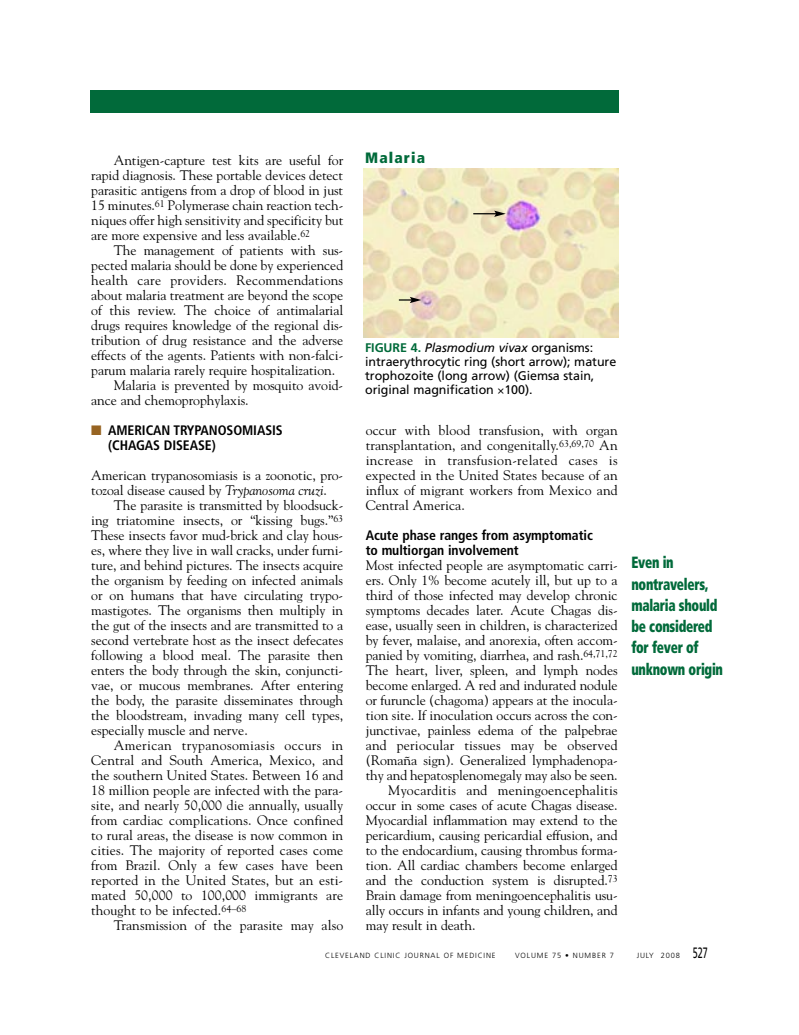
<style>
.page{position:relative;width:799px;height:1035px;background:#fff}
.page>*{position:absolute;margin:0;border:0;box-sizing:border-box;transform-origin:0 0}
.t1{font:900 condensed 16.25px/21.2px "Frutiger";letter-spacing:-.02em;color:#016a3a;scale:.8 1}
.t2{font:900 condensed 15px "Frutiger";letter-spacing:.08em;color:#016a3a}
.t3{font:13.75px/15px "Goudy";letter-spacing:-.005em;color:#000;text-align:justify}
.t4{font:13.75px "Goudy";letter-spacing:.015em;color:#000}
.t5{font:700 condensed 13.75px/15px "Frutiger";letter-spacing:-.005em;color:#000}
.t6{font:12.5px/13.8px "Frutiger";letter-spacing:-.005em;color:#000}
.t7{font:300 7.5px "Frutiger";letter-spacing:.11em;color:#000}
.s1{color:#976422}
.s2{font-style:italic}
.s3{font-weight:700;color:#016a3a}
.s4{font-weight:400;font-size:15px}
</style>
<div class="page">
<div style="left:90px;top:90px;width:529px;height:22px;background:#016a3a"></div>
<img style="left:364px;top:169px;width:254px;height:169px">
<svg style="left:399px;top:297px;width:22px;height:6px"></svg>
<svg style="left:473px;top:211px;width:33px;height:6px"></svg>
<p class="t2" style="left:365px;top:151px;width:62px">Malaria</p>
<p class="t3" style="left:91px;top:154px;width:253px;text-indent:23px">Antigen-capture test kits are useful for rapid diagnosis. These portable devices detect parasitic antigens from a drop of blood in just 15 minutes.<sup>61</sup> Polymerase chain reaction tech&shy;niques offer high sensitivity and specificity but are more expensive and less available.<sup>62</sup></p>
<p class="t3" style="left:114px;top:244px;width:231px">The management of patients with sus-</p>
<p class="t3" style="left:91px;top:259px;width:253px">pected malaria should be done by experienced</p>
<p class="t4" style="left:91px;top:275px;width:253px">health care providers. Recommendations</p>
<p class="t3" style="left:91px;top:289px;width:253px">about malaria treatment are beyond the scope</p>
<p class="t3" style="left:91px;top:304px;width:253px">of this review. The choice of antimalarial</p>
<p class="t3" style="left:91px;top:319px;width:253px">drugs requires knowledge of the regional dis-</p>
<p class="t3" style="left:91px;top:334px;width:253px">tribution of drug resistance and the adverse</p>
<p class="t3" style="left:91px;top:349px;width:253px">effects of the agents. Patients with non-falci-</p>
<p class="t3" style="left:91px;top:364px;width:245px">parum malaria rarely require hospitalization.</p>
<p class="t3" style="left:114px;top:379px;width:231px">Malaria is prevented by mosquito avoid-</p>
<p class="t3" style="left:91px;top:394px;width:159px">ance and chemoprophylaxis.</p>
<p class="t5" style="left:108px;top:424px;width:176px;text-indent:-17px"><span class="s1">■</span> AMERICAN TRYPANOSOMIASIS (CHAGAS DISEASE)</p>
<p class="t3" style="left:91px;top:469px;width:253px">American trypanosomiasis is a zoonotic, pro&shy;tozoal disease caused by <span class="s2">Trypanosoma cruzi</span>.</p>
<p class="t3" style="left:91px;top:499px;width:253px;text-indent:23px">The parasite is transmitted by bloodsuck&shy;ing triatomine insects, or “kissing bugs.”<sup>63<br></sup>These insects favor mud-brick and clay hous&shy;es, where they live in wall cracks, under furni&shy;ture, and behind pictures. The insects acquire the organism by feeding on infected animals or on humans that have circulating trypo&shy;mastigotes. The organisms then multiply in the gut of the insects and are transmitted to a second vertebrate host as the insect defecates following a blood meal. The parasite then enters the body through the skin, conjuncti&shy;vae, or mucous membranes. After entering the body, the parasite disseminates through the bloodstream, invading many cell types, especially muscle and nerve.</p>
<p class="t3" style="left:91px;top:739px;width:253px;text-indent:23px">American trypanosomiasis occurs in Central and South America, Mexico, and the southern United States. Between 16 and 18 million people are infected with the para&shy;site, and nearly 50,000 die annually, usually from cardiac complications. Once confined to rural areas, the disease is now common in cities. The majority of reported cases come from Brazil. Only a few cases have been reported in the United States, but an esti&shy;mated 50,000 to 100,000 immigrants are thought to be infected.<sup>64–68</sup></p>
<p class="t3" style="left:114px;top:919px;width:231px">Transmission of the parasite may also</p>
<p class="t6" style="left:365px;top:342px;width:253px"><span class="s3">FIGURE 4.</span> <span class="s2">Plasmodium vivax</span> organisms: intraerythrocytic ring (short arrow); mature trophozoite (long arrow) (Giemsa stain, original magnification 100).</p>
<p class="t3" style="left:366px;top:424px;width:253px">occur with blood transfusion, with organ transplantation, and congenitally.<sup>63,69,70</sup> An increase in transfusion-related cases is expected in the United States because of an influx of migrant workers from Mexico and Central America.</p>
<p class="t5" style="left:366px;top:529px;width:229px">Acute phase ranges from asymptomatic to multiorgan involvement</p>
<p class="t3" style="left:366px;top:559px;width:253px">Most infected people are asymptomatic carri-</p>
<p class="t3" style="left:366px;top:574px;width:253px">ers. Only 1% become acutely ill, but up to a</p>
<p class="t3" style="left:366px;top:589px;width:253px">third of those infected may develop chronic</p>
<p class="t3" style="left:366px;top:604px;width:253px">symptoms decades later. Acute Chagas dis-</p>
<p class="t3" style="left:366px;top:619px;width:253px">ease, usually seen in children, is characterized</p>
<p class="t3" style="left:366px;top:634px;width:253px">by fever, malaise, and anorexia, often accom-</p>
<p class="t3" style="left:366px;top:649px;width:253px">panied by vomiting, diarrhea, and rash.<sup>64,71,72</sup></p>
<p class="t3" style="left:366px;top:664px;width:253px">The heart, liver, spleen, and lymph nodes</p>
<p class="t3" style="left:366px;top:679px;width:253px">become enlarged. A red and indurated nodule</p>
<p class="t3" style="left:366px;top:694px;width:253px">or furuncle (chagoma) appears at the inocula-</p>
<p class="t3" style="left:366px;top:709px;width:253px">tion site. If inoculation occurs across the con-</p>
<p class="t3" style="left:366px;top:724px;width:253px">junctivae, painless edema of the palpebrae</p>
<p class="t4" style="left:366px;top:740px;width:253px">and periocular tissues may be observed</p>
<p class="t3" style="left:366px;top:754px;width:253px">(Romaña sign). Generalized lymphadenopa-</p>
<p class="t3" style="left:366px;top:769px;width:253px">thy and hepatosplenomegaly may also be seen.</p>
<p class="t4" style="left:388px;top:785px;width:231px">Myocarditis and meningoencephalitis</p>
<p class="t3" style="left:366px;top:799px;width:253px">occur in some cases of acute Chagas disease.</p>
<p class="t3" style="left:366px;top:814px;width:253px">Myocardial inflammation may extend to the</p>
<p class="t3" style="left:366px;top:829px;width:253px">pericardium, causing pericardial effusion, and</p>
<p class="t3" style="left:366px;top:844px;width:253px">to the endocardium, causing thrombus forma-</p>
<p class="t3" style="left:366px;top:859px;width:253px">tion. All cardiac chambers become enlarged</p>
<p class="t3" style="left:366px;top:874px;width:253px">and the conduction system is disrupted.<sup>73</sup></p>
<p class="t3" style="left:366px;top:889px;width:253px">Brain damage from meningoencephalitis usu-</p>
<p class="t3" style="left:366px;top:904px;width:253px">ally occurs in infants and young children, and</p>
<p class="t3" style="left:366px;top:919px;width:111px">may result in death.</p>
<p class="t7" style="left:325px;top:952px;width:172px">CLEVELAND CLINIC JOURNAL OF MEDICINE</p>
<p class="t7" style="left:515px;top:952px;width:100px">VOLUME 75 • NUMBER 7</p>
<p class="t7" style="left:637px;top:952px;width:72px">JULY 2008 <span class="s4">527</span></p>
<p class="t1" style="left:631px;top:553px;width:116px">Even in nontravelers, malaria should be considered for fever of unknown origin</p>
</div>
